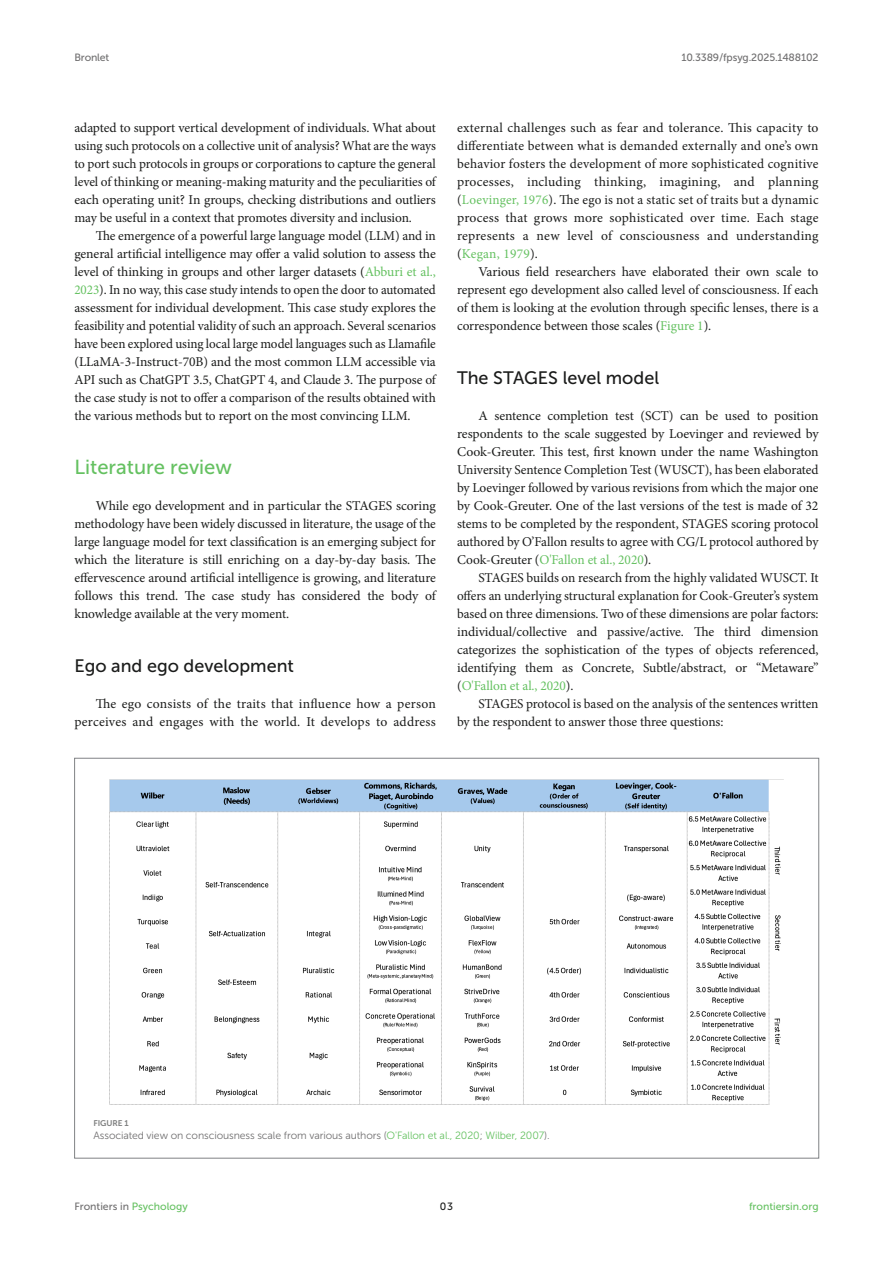
<style>
.page{position:relative;width:893px;height:1263px;background:#fff}
.page>*{position:absolute;margin:0;border:0;box-sizing:border-box;transform-origin:0 0}
.HEAD_1{font:20.25px "Museo Sans 500";color:#65c161}
.HEAD_2{font:18px "Museo Sans 500";color:#1b1c1b}
.TEXT{font:13.5px/18px "Minion Pro";letter-spacing:-.005em;color:#1b1c1b;text-align:justify}
.TEXT-2{font:13.5px/18px "Minion Pro";letter-spacing:.02em;color:#1b1c1b;text-align:right}
.FIG_LEG{font:10.5px "Museo Sans 300";letter-spacing:-.01em;color:#706f70}
.t1{font:10.5px "Museo Sans 500";letter-spacing:-.015em;color:#706f70}
.t2{font:10.5px "Museo Sans 500";color:#65c161}
.t3{font:10.5px "Museo Sans 500";color:#1b1c1b}
.FIG_HD{font:8.25px "Museo Sans 700";letter-spacing:-.01em;color:#7e7f7f}
.s1{color:#65c161}
</style>
<div class="page">
<img style="left:109px;top:779px;width:675px;height:326px">
<p class="t1" style="left:74px;top:51px;width:36px">Bronlet</p>
<p class="t1" style="left:681px;top:51px;width:139px">10.3389/fpsyg.2025.1488102</p>
<p class="TEXT" style="left:74px;top:119px;width:363px">adapted to support vertical development of individuals. What about using such protocols on a collective unit of analysis? What are the ways to port such protocols in groups or corporations to capture the general level of thinking or meaning-making maturity and the peculiarities of each operating unit? In groups, checking distributions and outliers may be useful in a context that promotes diversity and inclusion.</p>
<p class="TEXT" style="left:74px;top:227px;width:363px;text-indent:21px">The emergence of a powerful large language model (LLM) and in general artificial intelligence may offer a valid solution to assess the level of thinking in groups and other larger datasets (<span class="s1">Abburi et al., 2023</span>). In no way, this case study intends to open the door to automated assessment for individual development. This case study explores the feasibility and potential validity of such an approach. Several scenarios have been explored using local large model languages such as Llamafile (LLaMA-3-Instruct-70B) and the most common LLM accessible via API such as ChatGPT 3.5, ChatGPT 4, and Claude 3. The purpose of the case study is not to offer a comparison of the results obtained with the various methods but to report on the most convincing LLM.</p>
<p class="HEAD_1" style="left:74px;top:456px;width:159px">Literature review</p>
<p class="TEXT" style="left:74px;top:497px;width:363px;text-indent:21px">While ego development and in particular the STAGES scoring methodology have been widely discussed in literature, the usage of the large language model for text classification is an emerging subject for which the literature is still enriching on a day-by-day basis. The effervescence around artificial intelligence is growing, and literature follows this trend. The case study has considered the body of knowledge available at the very moment.</p>
<p class="HEAD_2" style="left:74px;top:656px;width:221px">Ego and ego development</p>
<p class="TEXT-2" style="left:74px;top:695px;width:363px">The ego consists of the traits that influence how a person perceives and engages with the world. It develops to address</p>
<p class="TEXT" style="left:457px;top:119px;width:363px">external challenges such as fear and tolerance. This capacity to differentiate between what is demanded externally and one’s own behavior fosters the development of more sophisticated cognitive processes, including thinking, imagining, and planning (<span class="s1">Loevinger, 1976</span>). The ego is not a static set of traits but a dynamic process that grows more sophisticated over time. Each stage represents a new level of consciousness and understanding (<span class="s1">Kegan, 1979</span>).</p>
<p class="TEXT" style="left:457px;top:263px;width:363px;text-indent:21px">Various field researchers have elaborated their own scale to represent ego development also called level of consciousness. If each of them is looking at the evolution through specific lenses, there is a correspondence between those scales (<span class="s1">Figure 1</span>).</p>
<p class="HEAD_2" style="left:457px;top:368px;width:203px">The STAGES level model</p>
<p class="TEXT" style="left:457px;top:407px;width:363px;text-indent:21px">A sentence completion test (SCT) can be used to position respondents to the scale suggested by Loevinger and reviewed by Cook-Greuter. This test, first known under the name Washington University Sentence Completion Test (WUSCT), has been elaborated by Loevinger followed by various revisions from which the major one by Cook-Greuter. One of the last versions of the test is made of 32 stems to be completed by the respondent, STAGES scoring protocol authored by O’Fallon results to agree with CG/L protocol authored by Cook-Greuter (<span class="s1">O'Fallon et al., 2020</span>).</p>
<p class="TEXT" style="left:457px;top:569px;width:363px;text-indent:21px">STAGES builds on research from the highly validated WUSCT. It offers an underlying structural explanation for Cook-Greuter’s system based on three dimensions. Two of these dimensions are polar factors: individual/collective and passive/active. The third dimension categorizes the sophistication of the types of objects referenced, identifying them as Concrete, Subtle/abstract, or “Metaware” (<span class="s1">O'Fallon et al., 2020</span>).</p>
<p class="TEXT" style="left:457px;top:695px;width:363px;text-indent:21px">STAGES protocol is based on the analysis of the sentences written by the respondent to answer those three questions:</p>
<p class="FIG_HD" style="left:94px;top:1118px;width:37px">FIGURE 1</p>
<p class="FIG_LEG" style="left:94px;top:1130px;width:458px">Associated view on consciousness scale from various authors (<span class="s1">O'Fallon et al., 2020</span>; <span class="s1">Wilber, 2007</span>).</p>
<p class="t1" style="left:74px;top:1200px;width:115px">Frontiers in <span class="s1">Psychology</span></p>
<p class="t3" style="left:440px;top:1200px;width:15px">03</p>
<p class="t2" style="left:749px;top:1200px;width:71px">frontiersin.org</p>
</div>
